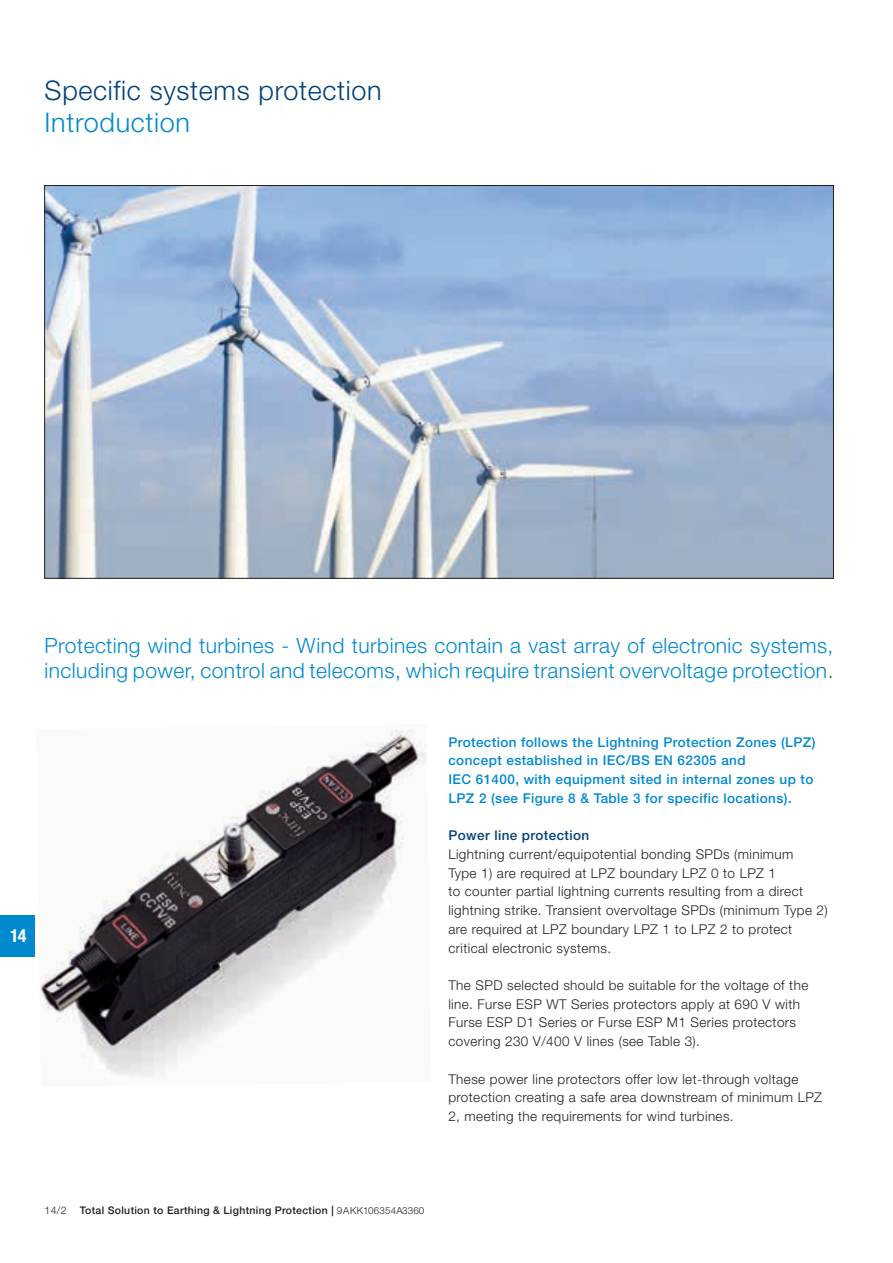
<style>
.page{position:relative;width:893px;height:1263px;background:#fff}
.page>*{position:absolute;margin:0;border:0;box-sizing:border-box;transform-origin:0 0}
.t1{font:300 27px "Helvetica Neue LT Pro";letter-spacing:.025em;color:#004279}
.t2{font:300 27px "Helvetica Neue LT Pro";letter-spacing:.025em;color:#0089cf}
.t3{font:300 21px/24.8px "Helvetica Neue LT Pro";letter-spacing:.02em;color:#0089cf}
.t4{font:700 condensed 18px "Helvetica Neue LT Pro";color:#fff}
.t5{font:300 13.5px/18.8px "Helvetica Neue LT Pro";letter-spacing:.03em;color:#231f20}
.t6{font:500 13.5px/18.8px "Helvetica Neue LT Pro";letter-spacing:.03em;color:#0089cf}
.t7{font:500 13.5px "Helvetica Neue LT Pro";letter-spacing:.03em;color:#004279}
.t8{font:500 10.5px "Helvetica Neue LT Pro";letter-spacing:.03em;color:#231f20}
.t9{font:300 10.5px "Helvetica Neue LT Pro";color:#231f20}
.s1{font-weight:300;font-size:9.75px}
</style>
<div class="page">
<div style="left:0;top:915px;width:35px;height:41px;background:#0089cf"></div>
<img style="left:40px;top:729px;width:386px;height:349px">
<img style="left:46px;top:187px;width:786px;height:389px">
<h1 class="t1" style="left:45px;top:74px;width:339px">Specific systems protection</h1>
<h1 class="t2" style="left:45px;top:105px;width:147px">Introduction</h1>
<h2 class="t3" style="left:45px;top:633px;width:790px">Protecting wind turbines - Wind turbines contain a vast array of electronic systems, including power, control and telecoms, which require transient overvoltage protection.</h2>
<h3 class="t4" style="left:10px;top:925px;width:18px">14</h3>
<p class="t6" style="left:448px;top:732px;width:369px">Protection follows the Lightning Protection Zones (LPZ) concept established in IEC/BS EN 62305 and<br>IEC 61400, with equipment sited in internal zones up to LPZ 2 (see Figure 8 &amp; Table 3 for specific locations).</p>
<p class="t7" style="left:448px;top:827px;width:142px">Power line protection</p>
<p class="t5" style="left:448px;top:844px;width:381px">Lightning current/equipotential bonding SPDs (minimum<br>Type 1) are required at LPZ boundary LPZ 0 to LPZ 1<br>to counter partial lightning currents resulting from a direct lightning strike. Transient overvoltage SPDs (minimum Type 2) are required at LPZ boundary LPZ 1 to LPZ 2 to protect critical electronic systems.</p>
<p class="t5" style="left:448px;top:975px;width:361px">The SPD selected should be suitable for the voltage of the line. Furse ESP WT Series protectors apply at 690 V with Furse ESP D1 Series or Furse ESP M1 Series protectors covering 230 V/400 V lines (see Table 3).</p>
<p class="t5" style="left:448px;top:1069px;width:375px">These power line protectors offer low let-through voltage protection creating a safe area downstream of minimum LPZ<br>2, meeting the requirements for wind turbines.</p>
<p class="t9" style="left:45px;top:1204px;width:23px">14/2</p>
<p class="t8" style="left:80px;top:1204px;width:346px">Total Solution to Earthing &amp; Lightning Protection | <span class="s1">9AKK106354A3360</span></p>
</div>
